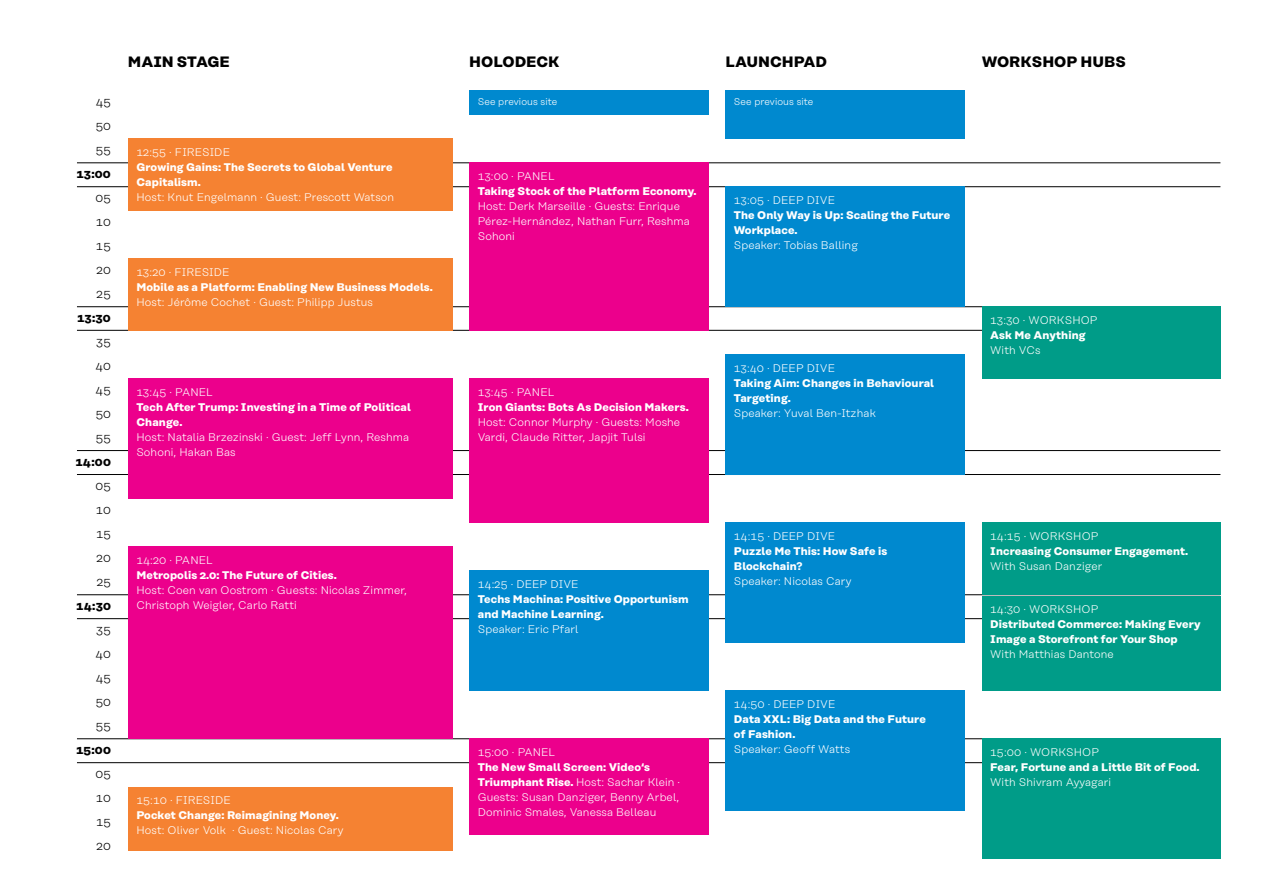
<style>
.page{position:relative;width:1263px;height:893px;background:#fff}
.page>*{position:absolute;margin:0;border:0;box-sizing:border-box;transform-origin:0 0}
.t1{font:700 15px "Rational Text";color:#000}
.t2{font:300 12px/24px "Rational Text";letter-spacing:.015em;color:#000;text-align:justify}
.t3{font:700 12px "Rational Text";letter-spacing:.015em;color:#000}
.t4{font:300 11.1px/15px "Rational Text";letter-spacing:.01em;color:#fff}
.t5{font:700 11.1px/15px "Rational Text";letter-spacing:.01em;color:#fff}
.t6{font:300 9.75px "Rational Text";letter-spacing:.01em;color:#fff}
.s1{font-weight:700}
</style>
<div class="page">
<hr style="left:77px;top:163px;width:1143px;height:1px;background:#000">
<hr style="left:77px;top:450px;width:1143px;height:1px;background:#000">
<hr style="left:77px;top:738px;width:1143px;height:1px;background:#000">
<hr style="left:77px;top:306px;width:1143px;height:1px;background:#000">
<hr style="left:77px;top:594px;width:1143px;height:1px;background:#000">
<hr style="left:77px;top:186px;width:1143px;height:1px;background:#000">
<hr style="left:77px;top:474px;width:1143px;height:1px;background:#000">
<hr style="left:77px;top:762px;width:1143px;height:1px;background:#000">
<hr style="left:77px;top:330px;width:1143px;height:1px;background:#000">
<hr style="left:77px;top:618px;width:1143px;height:1px;background:#000">
<div style="left:982px;top:523px;width:238px;height:72px;background:#009c88"></div>
<div style="left:982px;top:306px;width:238px;height:72px;background:#009c88"></div>
<div style="left:982px;top:596px;width:238px;height:95px;background:#009c88"></div>
<div style="left:982px;top:739px;width:238px;height:120px;background:#009c88"></div>
<div style="left:128px;top:139px;width:324px;height:72px;background:#f58232"></div>
<div style="left:469px;top:163px;width:239px;height:168px;background:#ec008c"></div>
<div style="left:725px;top:187px;width:239px;height:120px;background:#0089cf"></div>
<div style="left:725px;top:355px;width:239px;height:120px;background:#0089cf"></div>
<div style="left:725px;top:523px;width:239px;height:120px;background:#0089cf"></div>
<div style="left:725px;top:691px;width:239px;height:120px;background:#0089cf"></div>
<div style="left:469px;top:378px;width:239px;height:145px;background:#ec008c"></div>
<div style="left:469px;top:570px;width:239px;height:121px;background:#0089cf"></div>
<div style="left:469px;top:738px;width:239px;height:97px;background:#ec008c"></div>
<div style="left:128px;top:259px;width:324px;height:72px;background:#f58232"></div>
<div style="left:128px;top:378px;width:324px;height:121px;background:#ec008c"></div>
<div style="left:128px;top:547px;width:324px;height:192px;background:#ec008c"></div>
<div style="left:128px;top:787px;width:324px;height:63px;background:#f58232"></div>
<div style="left:469px;top:91px;width:239px;height:24px;background:#0089cf"></div>
<div style="left:725px;top:91px;width:239px;height:48px;background:#0089cf"></div>
<p class="t2" style="left:96px;top:89px;width:17px">45<br>50<br>55</p>
<p class="t3" style="left:77px;top:166px;width:36px">13:00</p>
<p class="t2" style="left:95px;top:185px;width:17px">05<br>10<br>15<br>20<br>25</p>
<p class="t3" style="left:77px;top:310px;width:35px">13:30</p>
<p class="t2" style="left:96px;top:329px;width:17px">35<br>40<br>45<br>50<br>55</p>
<p class="t2" style="left:95px;top:473px;width:17px">05<br>10<br>15<br>20<br>25</p>
<p class="t3" style="left:76px;top:598px;width:36px">14:30</p>
<p class="t2" style="left:96px;top:617px;width:17px">35<br>40<br>45<br>50<br>55</p>
<p class="t2" style="left:95px;top:761px;width:17px">05<br>10<br>15<br>20</p>
<p class="t3" style="left:75px;top:454px;width:37px">14:00</p>
<p class="t3" style="left:76px;top:742px;width:36px">15:00</p>
<h1 class="t1" style="left:128px;top:52px;width:25px">MAIN</h1>
<h1 class="t1" style="left:177px;top:52px;width:54px">STAGE</h1>
<h1 class="t1" style="left:469px;top:52px;width:57px">Holodec</h1>
<h1 class="t1" style="left:548px;top:52px;width:13px">k</h1>
<h1 class="t1" style="left:725px;top:52px;width:101px">Launch pad</h1>
<h1 class="t1" style="left:982px;top:52px;width:143px">Workshop Hubs</h1>
<p class="t6" style="left:478px;top:96px;width:81px">See previous site</p>
<p class="t6" style="left:734px;top:96px;width:81px">See previous site</p>
<p class="t4" style="left:136px;top:145px;width:95px">12:55 · FIRESIDE</p>
<p class="t5" style="left:136px;top:159px;width:258px">Growing Gains: The Secrets to Global Venture<br>Capitalism.</p>
<p class="t4" style="left:136px;top:190px;width:259px">H ost: Knut Engelmann · Guest: Prescott Watson</p>
<p class="t4" style="left:136px;top:265px;width:95px">13:20 · FIRESIDE</p>
<p class="t5" style="left:136px;top:279px;width:298px">Mobile as a Platform: Enabling New Business Models.</p>
<p class="t4" style="left:136px;top:295px;width:238px">Host: Jérôme Cochet · Guest: Philipp Justus</p>
<p class="t4" style="left:136px;top:384px;width:76px">13:45 · PANEL</p>
<p class="t5" style="left:136px;top:399px;width:276px">Tech After Trump: Investing in a Time of Political<br>Change.</p>
<p class="t4" style="left:136px;top:429px;width:274px">H ost: Natalia Brzezinski · Guest: Jeff Lynn, Reshma<br>Sohoni, Hakan Bas</p>
<p class="t4" style="left:136px;top:553px;width:76px">14:20 · PANEL</p>
<p class="t5" style="left:136px;top:567px;width:202px">Metropolis 2.0: The Future of Cities.</p>
<p class="t4" style="left:136px;top:583px;width:272px">H ost: Coen van Oostrom · Guests: Nicolas Zimmer,<br>Christoph Weigler, Carlo Ratti</p>
<p class="t4" style="left:136px;top:793px;width:96px">15:10 · FIRESIDE</p>
<p class="t5" style="left:136px;top:807px;width:204px">Pocket Change: Reimagining Money.</p>
<p class="t4" style="left:136px;top:823px;width:209px">H ost: Oliver Volk · Guest: Nicolas Cary</p>
<p class="t4" style="left:478px;top:169px;width:77px">13:00 · PANEL</p>
<p class="t5" style="left:478px;top:183px;width:220px">Taking Stock of the Platform Economy.</p>
<p class="t4" style="left:478px;top:199px;width:214px">H ost: Derk Marseille · Guests: Enrique<br>Pérez-Hernández, Nathan Furr, Reshma<br>Sohoni</p>
<p class="t4" style="left:734px;top:193px;width:103px">13:05 · DEEP DIVE</p>
<p class="t5" style="left:734px;top:207px;width:218px">The Only Way is Up: Scaling the Future<br>Workplace.</p>
<p class="t4" style="left:734px;top:238px;width:125px">Speaker: Tobias Balling</p>
<p class="t4" style="left:478px;top:384px;width:76px">13:45 · PANEL</p>
<p class="t5" style="left:478px;top:399px;width:212px">Iron Giants: Bots As Decision Makers.</p>
<p class="t4" style="left:478px;top:414px;width:204px">Host: Connor Murphy · Guests: Moshe<br>Vardi, Claude Ritter, Japjit Tulsi</p>
<p class="t4" style="left:478px;top:576px;width:102px">14:25 · DEEP DIVE</p>
<p class="t5" style="left:478px;top:591px;width:212px">Techs Machina: Positive Opportunism and Machine Learning.</p>
<p class="t4" style="left:478px;top:621px;width:102px">Speaker: Eric Pfarl</p>
<p class="t4" style="left:478px;top:744px;width:77px">15:00 · PANEL</p>
<p class="t4" style="left:478px;top:759px;width:204px"><span class="s1">The New Small Screen: Video‘s Triumphant Rise.</span> H ost: Sachar Klein · Guests: Susan Danziger, Benny Arbel, Dominic Smales, Vanessa Belleau</p>
<p class="t4" style="left:734px;top:361px;width:103px">13:40 · DEEP DIVE</p>
<p class="t5" style="left:734px;top:375px;width:202px">Taking Aim: Changes in Behavioural<br>Targeting.</p>
<p class="t4" style="left:734px;top:406px;width:143px">Speaker: Yuval Ben-Itzhak</p>
<p class="t4" style="left:734px;top:529px;width:103px">14:15 · DEEP DIVE</p>
<p class="t5" style="left:734px;top:543px;width:155px">Puzzle Me This: How Safe is<br>Blockchain?</p>
<p class="t4" style="left:734px;top:574px;width:119px">Speaker: Nicolas Cary</p>
<p class="t4" style="left:734px;top:697px;width:103px">14:50 · DEEP DIVE</p>
<p class="t5" style="left:734px;top:711px;width:194px">Data XXL: Big Data and the Future of Fashion.</p>
<p class="t4" style="left:734px;top:742px;width:118px">Speaker: Geoff Watts</p>
<p class="t4" style="left:990px;top:312px;width:107px">13:30 · WORKSH OP</p>
<p class="t5" style="left:990px;top:327px;width:97px">Ask Me Anything</p>
<p class="t4" style="left:990px;top:342px;width:52px">With VCs</p>
<p class="t4" style="left:990px;top:529px;width:108px">14:15 · WORKSHOP</p>
<p class="t5" style="left:990px;top:543px;width:200px">Increasing Consumer Engagement.</p>
<p class="t4" style="left:990px;top:559px;width:114px">With Susan Danziger</p>
<p class="t4" style="left:990px;top:602px;width:108px">14:30 · WORKSH OP</p>
<p class="t5" style="left:990px;top:616px;width:212px">Distributed Commerce: Making Every<br>Image a Storefront for Your Shop</p>
<p class="t4" style="left:990px;top:647px;width:125px">With Matthias Dantone</p>
<p class="t4" style="left:990px;top:745px;width:109px">15:00 · WORKSH OP</p>
<p class="t5" style="left:990px;top:759px;width:211px">Fear, Fortune and a Little Bit of Food.</p>
<p class="t4" style="left:990px;top:775px;width:123px">With Shivram Ayyagari</p>
</div>
